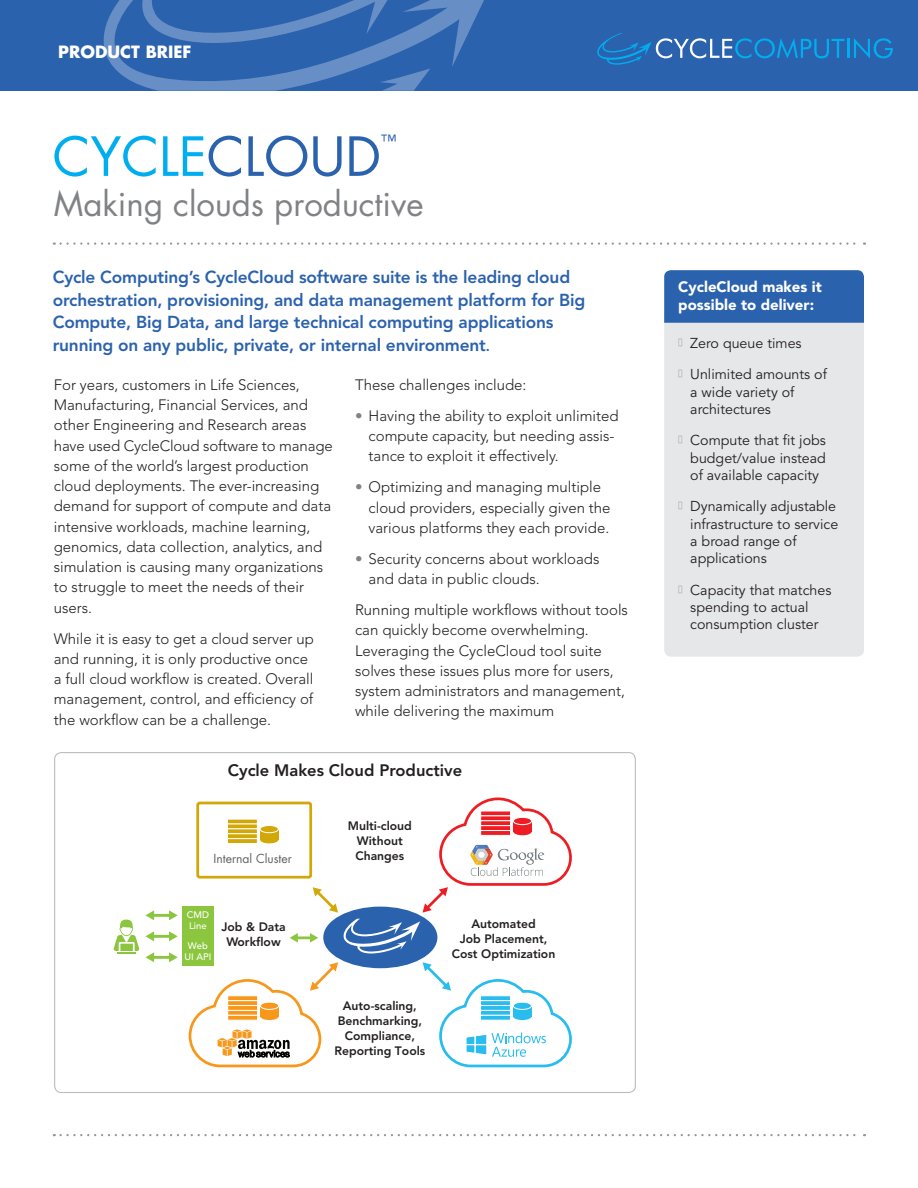
<style>
.page{position:relative;width:918px;height:1188px;background:#fff}
.page>*{position:absolute;margin:0;border:0;box-sizing:border-box;transform-origin:0 0}
.t1{font:52.5px "Futura Std";color:#00aeef}
.t2{font:33px "Futura Std";color:#808285}
.t3{font:800 17.25px/22.5px "Avenir";letter-spacing:-.01em;color:#2b62ae}
.t4{font:800 16.5px "Avenir";color:#231f20}
.t5{font:700 16.5px "Futura Std";color:#fff}
.t6{font:16.5px "Futura Std";color:#2b62ae}
.t7{font:300 15px/20.2px "Avenir";color:#231f20}
.t8{font:900 15px/18px "Avenir";color:#fff}
.t9{font:14.25px/17.2px "Avenir";color:#231f20}
.t10{font:800 12.15px/14.9px "Avenir";color:#231f20;text-align:center}
.t11{font:12.15px "Futura Std";color:#616164}
.t12{font:500 9.45px/10.8px "Avenir";color:#fff}
.s1{color:#2b62ae}
.s2{font-weight:500}
.s3{color:#808285}
</style>
<div class="page">
<div style="left:0;top:0;width:918px;height:91px;background:#2b62ae"></div>
<svg style="left:103px;top:0;width:381px;height:91px"></svg>
<div style="left:664px;top:323px;width:200px;height:334px;background:#e6e7e9"></div>
<div style="left:664px;top:270px;width:200px;height:53px;background:#2b62ae"></div>
<svg style="left:597px;top:33px;width:296px;height:32px"></svg>
<svg style="left:61px;top:242px;width:804px;height:3px"></svg>
<svg style="left:61px;top:1134px;width:804px;height:2px"></svg>
<div style="left:196px;top:802px;width:116px;height:77px;border:3px solid #d2a808;border-radius:2px"></div>
<div style="left:323px;top:907px;width:114px;height:61px;background:#2b62ae;border-radius:50%"></div>
<svg style="left:343px;top:919px;width:77px;height:35px"></svg>
<div style="left:227px;top:819px;width:30px;height:5px;background:#d2a808"></div>
<div style="left:227px;top:819px;width:31px;height:5px;border:1px solid #fff"></div>
<div style="left:227px;top:824px;width:30px;height:5px;background:#d2a808"></div>
<div style="left:227px;top:824px;width:31px;height:5px;border:1px solid #fff"></div>
<div style="left:227px;top:829px;width:30px;height:5px;background:#d2a808"></div>
<div style="left:227px;top:828px;width:31px;height:6px;border:1px solid #fff"></div>
<div style="left:227px;top:834px;width:30px;height:5px;background:#d2a808"></div>
<div style="left:227px;top:833px;width:31px;height:6px;border:1px solid #fff"></div>
<div style="left:227px;top:839px;width:30px;height:5px;background:#d2a808"></div>
<div style="left:227px;top:838px;width:31px;height:6px;border:1px solid #fff"></div>
<div style="left:260px;top:836px;width:18px;height:7px;background:#d2a808;border-radius:50%"></div>
<div style="left:260px;top:829px;width:18px;height:11px;background:#d2a808"></div>
<div style="left:260px;top:825px;width:18px;height:8px;background:#d2a808;border-radius:50%"></div>
<div style="left:260px;top:825px;width:19px;height:8px;border:1px solid #fff;border-radius:50%"></div>
<svg style="left:313px;top:887px;width:25px;height:26px"></svg>
<svg style="left:423px;top:962px;width:149px;height:105px"></svg>
<svg style="left:188px;top:962px;width:150px;height:105px"></svg>
<hr style="left:296px;top:936px;width:15px;height:3px;background:#8bc63e">
<svg style="left:290px;top:933px;width:8px;height:10px"></svg>
<svg style="left:310px;top:933px;width:8px;height:10px"></svg>
<hr style="left:153px;top:914px;width:18px;height:3px;background:#8bc63e">
<svg style="left:145px;top:910px;width:9px;height:10px"></svg>
<svg style="left:169px;top:910px;width:9px;height:10px"></svg>
<svg style="left:114px;top:920px;width:25px;height:33px"></svg>
<div style="left:182px;top:906px;width:32px;height:29px;background:#8bc63e"></div>
<div style="left:182px;top:937px;width:32px;height:29px;background:#8bc63e"></div>
<hr style="left:153px;top:935px;width:18px;height:3px;background:#8bc63e">
<svg style="left:145px;top:931px;width:9px;height:10px"></svg>
<svg style="left:169px;top:931px;width:9px;height:10px"></svg>
<hr style="left:153px;top:956px;width:18px;height:3px;background:#8bc63e">
<svg style="left:145px;top:952px;width:9px;height:10px"></svg>
<svg style="left:169px;top:952px;width:9px;height:10px"></svg>
<svg style="left:423px;top:798px;width:149px;height:115px"></svg>
<p class="t5" style="left:58px;top:41px;width:135px">PRODUCT BRIEF</p>
<p class="t1" style="left:53px;top:123px;width:330px">CYCLE<span class="s1">CLOUD</span></p>
<p class="t6" style="left:381px;top:131px;width:17px">™</p>
<p class="t2" style="left:54px;top:183px;width:371px">Making clouds productive</p>
<p class="t3" style="left:53px;top:266px;width:534px">Cycle Computing’s CycleCloud software suite is the leading cloud orchestration, provisioning, and data management platform for Big Compute, Big Data, and large technical computing applications running on any public, private, or internal environment<span class="s2">.</span></p>
<p class="t7" style="left:54px;top:375px;width:280px">For years, customers in Life Sciences, Manufacturing, Financial Services, and other Engineering and Research areas have used CycleCloud software to manage some of the world’s largest production cloud deployments. The ever-increasing demand for support of compute and data intensive workloads, machine learning, genomics, data collection, analytics, and simulation is causing many organizations to struggle to meet the needs of their users.</p>
<p class="t7" style="left:54px;top:628px;width:262px">While it is easy to get a cloud server up and running, it is only productive once a full cloud workflow is created. Overall management, control, and efficiency of the workflow can be a challenge.</p>
<p class="t7" style="left:355px;top:375px;width:173px">These challenges include:</p>
<p class="t7" style="left:369px;top:406px;width:252px;text-indent:-14px"><span class="s3">•</span> Having the ability to exploit unlimited compute capacity, but needing assis&shy;tance to exploit it effectively.</p>
<p class="t7" style="left:369px;top:477px;width:244px;text-indent:-14px"><span class="s3">•</span> Optimizing and managing multiple cloud providers, especially given the various platforms they each provide.</p>
<p class="t7" style="left:369px;top:549px;width:232px;text-indent:-14px"><span class="s3">•</span> Security concerns about workloads and data in public clouds.</p>
<p class="t7" style="left:355px;top:600px;width:274px">Running multiple workflows without tools can quickly become overwhelming.<br>Leveraging the CycleCloud tool suite solves these issues plus more for users, system administrators and management, while delivering the maximum</p>
<p class="t4" style="left:228px;top:761px;width:236px">Cycle Makes Cloud Productive</p>
<p class="t10" style="left:348px;top:819px;width:66px">Multi-cloud<br>Without</p>
<p class="t11" style="left:214px;top:850px;width:80px">Internal Cluster</p>
<p class="t10" style="left:355px;top:848px;width:50px">Changes</p>
<p class="t12" style="left:187px;top:910px;width:24px">CMD<br>Line</p>
<p class="t10" style="left:221px;top:919px;width:66px">Job &amp; Data</p>
<p class="t12" style="left:188px;top:941px;width:22px">Web</p>
<p class="t10" style="left:226px;top:934px;width:56px">Workflow</p>
<p class="t12" style="left:185px;top:952px;width:28px">UI API</p>
<p class="t10" style="left:334px;top:999px;width:92px">Auto-scaling,<br>Benchmarking,<br>Compliance,<br>Reporting Tools</p>
<p class="t10" style="left:452px;top:917px;width:105px">Automated<br>Job Placement,<br>Cost Optimization</p>
<p class="t8" style="left:678px;top:277px;width:145px">CycleCloud makes it possible to deliver:</p>
<p class="t9" style="left:678px;top:335px;width:125px"><sup>■</sup> Zero queue times</p>
<p class="t9" style="left:690px;top:366px;width:138px;text-indent:-12px"><sup>■</sup> Unlimited amounts of a wide variety of architectures</p>
<p class="t9" style="left:690px;top:432px;width:137px;text-align:justify;text-indent:-12px"><sup>■</sup> Compute that fit jobs budget/value instead of available capacity</p>
<p class="t9" style="left:690px;top:498px;width:149px;text-indent:-12px"><sup>■</sup> Dynamically adjustable infrastructure to service a broad range of applications</p>
<p class="t9" style="left:690px;top:581px;width:143px;text-indent:-12px"><sup>■</sup> Capacity that matches spending to actual consumption cluster</p>
</div>
